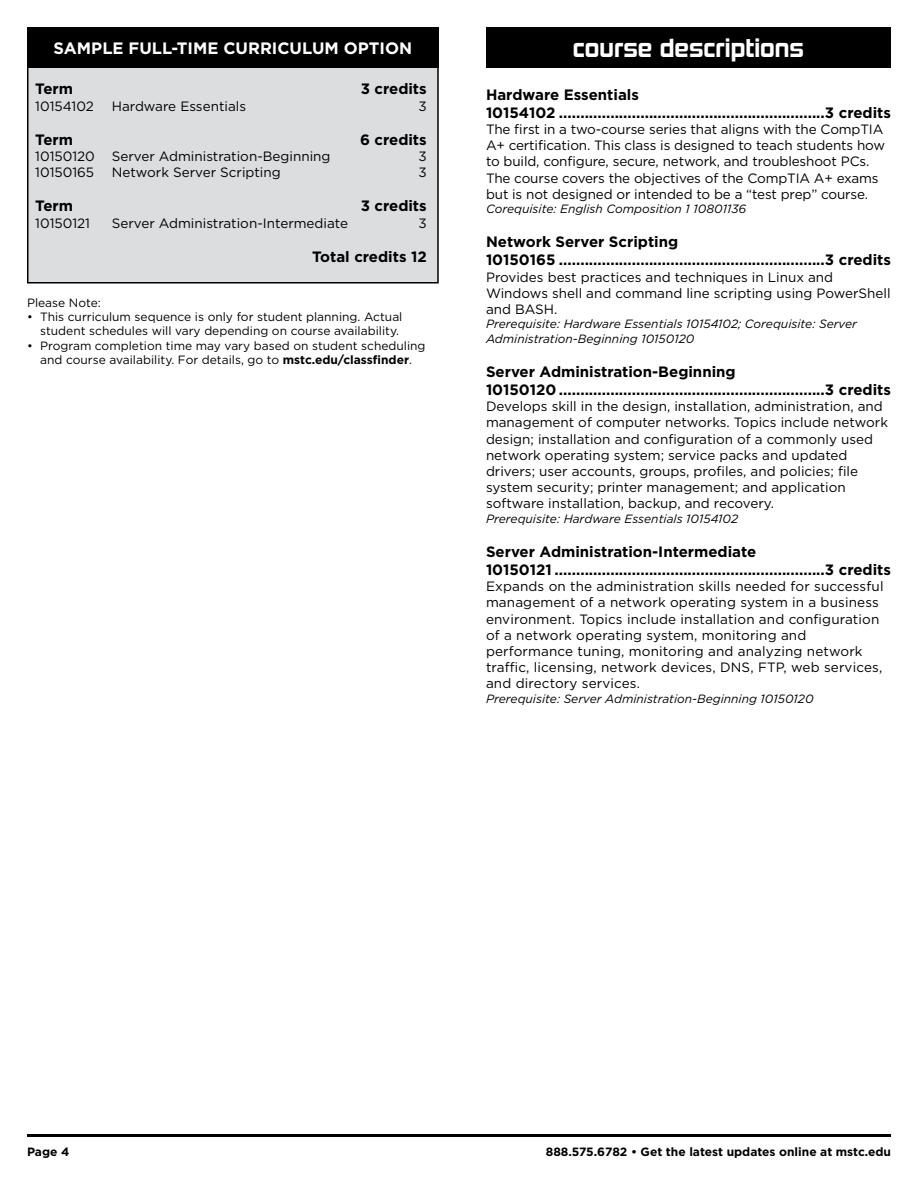
<style>
.page{position:relative;width:918px;height:1188px;background:#fff}
.page>*{position:absolute;margin:0;border:0;box-sizing:border-box;transform-origin:0 0}
.t1{font:700 24px "Kimberley Rg";color:#fff}
.Copy_Head_White{font:700 16.5px "Gotham";color:#fff}
.Program_Course_Bold{font:700 15px "Gotham";color:#000}
.Curriculum_Bold{font:700 15px "Gotham";color:#000}
.Program_Course{font:13.5px/16.2px "Gotham";color:#000}
.Curriculum_Text{font:13.5px "Gotham";color:#000}
.Curriculum_Note_Text{font:12px/14.4px "Gotham";color:#000;text-align:right}
.Program_Course_Itali{font:italic 12px/14.4px "Gotham";color:#000}
.Copy_Bold_8pt{font:700 12px "Gotham";color:#000}
.s1{font-weight:700}
</style>
<div class="page">
<div style="left:28px;top:28px;width:410px;height:255px;background:#dcddde"></div>
<div style="left:27px;top:27px;width:412px;height:257px;border:2px solid #000"></div>
<div style="left:27px;top:27px;width:412px;height:41px;background:#000"></div>
<hr style="left:27px;top:1134px;width:864px;height:3px;background:#000">
<div style="left:486px;top:27px;width:405px;height:41px;background:#000"></div>
<p class="Copy_Head_White" style="left:54px;top:37px;width:360px">SAMPLE FULL-TIME CURRICULUM OPTION</p>
<p class="Curriculum_Bold" style="left:35px;top:79px;width:39px">Term</p>
<p class="Curriculum_Bold" style="left:361px;top:79px;width:68px">3 credits</p>
<p class="Curriculum_Text" style="left:35px;top:97px;width:60px">10154102</p>
<p class="Curriculum_Text" style="left:112px;top:97px;width:136px">Hardware Essentials</p>
<p class="Curriculum_Text" style="left:418px;top:97px;width:10px">3</p>
<p class="Curriculum_Bold" style="left:35px;top:130px;width:39px">Term</p>
<p class="Curriculum_Bold" style="left:360px;top:130px;width:68px">6 credits</p>
<p class="Curriculum_Text" style="left:35px;top:148px;width:297px">10150120 Server Administration-Beginning</p>
<p class="Curriculum_Text" style="left:418px;top:148px;width:10px">3</p>
<p class="Curriculum_Text" style="left:35px;top:164px;width:60px">10150165</p>
<p class="Curriculum_Text" style="left:112px;top:164px;width:171px">Network Server Scripting</p>
<p class="Curriculum_Text" style="left:418px;top:164px;width:10px">3</p>
<p class="Curriculum_Bold" style="left:35px;top:196px;width:39px">Term</p>
<p class="Curriculum_Bold" style="left:361px;top:196px;width:68px">3 credits</p>
<p class="Curriculum_Text" style="left:35px;top:214px;width:56px">10150121</p>
<p class="Curriculum_Text" style="left:112px;top:214px;width:238px">Server Administration-Intermediate</p>
<p class="Curriculum_Text" style="left:418px;top:214px;width:10px">3</p>
<p class="Curriculum_Bold" style="left:312px;top:247px;width:116px">Total credits 12</p>
<p class="Curriculum_Note_Text" style="left:27px;top:295px;width:75px">Please Note:</p>
<p class="Curriculum_Note_Text" style="left:27px;top:309px;width:377px">• This curriculum sequence is only for student planning. Actual student schedules will vary depending on course availability.</p>
<p class="Curriculum_Note_Text" style="left:27px;top:338px;width:400px;text-align:center">• Program completion time may vary based on student scheduling and course availability. For details, go to <span class="s1">mstc.edu/classfinder</span>.</p>
<p class="t1" style="left:573px;top:33px;width:233px">course descriptions</p>
<p class="Program_Course_Bold" style="left:486px;top:84px;width:154px">Hardware Essentials</p>
<p class="Program_Course_Bold" style="left:486px;top:102px;width:407px">10154102 ..............................................................3 credits</p>
<p class="Program_Course" style="left:486px;top:121px;width:401px">The first in a two-course series that aligns with the CompTIA A+ certification. This class is designed to teach students how to build, configure, secure, network, and troubleshoot PCs.<br>The course covers the objectives of the CompTIA A+ exams but is not designed or intended to be a “test prep” course.</p>
<p class="Program_Course_Itali" style="left:486px;top:201px;width:262px">Corequisite: English Composition 1 10801136</p>
<p class="Program_Course_Bold" style="left:486px;top:232px;width:194px">Network Server Scripting</p>
<p class="Program_Course_Bold" style="left:486px;top:250px;width:407px">10150165 ..............................................................3 credits</p>
<p class="Program_Course" style="left:486px;top:268px;width:406px">Provides best practices and techniques in Linux and<br>Windows shell and command line scripting using PowerShell and BASH.</p>
<p class="Program_Course_Itali" style="left:486px;top:317px;width:373px">Prerequisite: Hardware Essentials 10154102; Corequisite: Server<br>Administration-Beginning 10150120</p>
<p class="Program_Course_Bold" style="left:486px;top:362px;width:251px">Server Administration-Beginning</p>
<p class="Program_Course_Bold" style="left:486px;top:380px;width:407px">10150120 ..............................................................3 credits</p>
<p class="Program_Course" style="left:486px;top:398px;width:404px">Develops skill in the design, installation, administration, and management of computer networks. Topics include network design; installation and configuration of a commonly used network operating system; service packs and updated drivers; user accounts, groups, profiles, and policies; file system security; printer management; and application software installation, backup, and recovery.</p>
<p class="Program_Course_Itali" style="left:486px;top:511px;width:254px">Prerequisite: Hardware Essentials 10154102</p>
<p class="Program_Course_Bold" style="left:486px;top:542px;width:272px">Server Administration-Intermediate</p>
<p class="Program_Course_Bold" style="left:486px;top:560px;width:407px">10150121 ...............................................................3 credits</p>
<p class="Program_Course" style="left:486px;top:578px;width:399px">Expands on the administration skills needed for successful management of a network operating system in a business environment. Topics include installation and configuration of a network operating system, monitoring and performance tuning, monitoring and analyzing network traffic, licensing, network devices, DNS, FTP, web services, and directory services.</p>
<p class="Program_Course_Itali" style="left:486px;top:691px;width:329px">Prerequisite: Server Administration-Beginning 10150120</p>
<p class="Copy_Bold_8pt" style="left:27px;top:1143px;width:44px">Page 4</p>
<p class="Copy_Bold_8pt" style="left:546px;top:1143px;width:347px">888.575.6782 • Get the latest updates online at mstc.edu</p>
</div>
